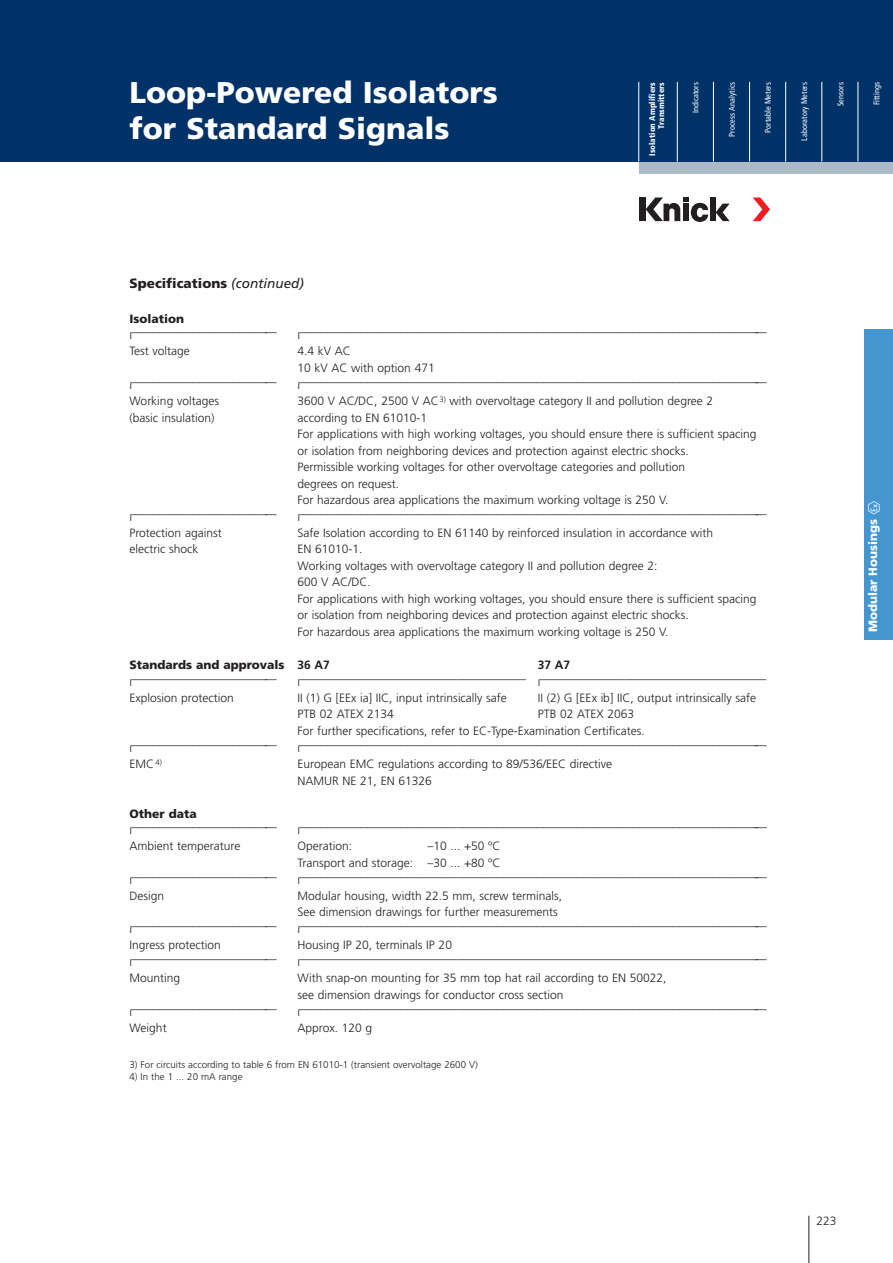
<style>
.page{position:relative;width:893px;height:1263px;background:#fff}
.page>*{position:absolute;margin:0;border:0;box-sizing:border-box;transform-origin:0 0}
.t1{font:900 30px/36px "Frutiger";color:#fff}
.t2{font:900 13.5px "Frutiger";color:#231f20}
.t3{font:300 12px/16.5px "Frutiger";color:#231f20}
.t4{font:900 12px "Frutiger";color:#231f20}
.t5{font:900 12px "Frutiger";color:#fff}
.t6{font:700 12px "Frutiger";color:#231f20}
.t7{font:300 9.75px "Frutiger";color:#231f20}
.t8{font:condensed 8.25px "Frutiger LT";letter-spacing:.01em;color:#fff}
.t9{font:900 condensed 8.25px/9px "Frutiger LT";letter-spacing:.01em;color:#fff;text-align:right}
.s1{font-weight:400;font-style:italic}
.s2{font-weight:900}
.s3{font-weight:700}
.s4{font-family:"Frutiger Special";font-weight:400;font-size:16.5px}
</style>
<div class="page">
<div style="left:864px;top:329px;width:28px;height:156px;background:#4496d1"></div>
<div style="left:864px;top:480px;width:28px;height:160px;background:#4496d1"></div>
<div style="left:638px;top:149px;width:254px;height:25px;background:#acbac8"></div>
<div style="left:0;top:0;width:892px;height:162px;background:#003268"></div>
<hr style="left:808px;top:1216px;width:1px;height:47px;background:#231f20">
<div style="left:639px;top:197px;width:6px;height:24px;background:#231f20"></div>
<div style="left:709px;top:197px;width:6px;height:24px;background:#231f20"></div>
<svg style="left:715px;top:204px;width:14px;height:17px"></svg>
<svg style="left:752px;top:197px;width:18px;height:24px"></svg>
<svg style="left:645px;top:197px;width:63px;height:25px"></svg>
<hr style="left:677px;top:82px;width:1px;height:80px;background:#fff">
<hr style="left:713px;top:82px;width:1px;height:80px;background:#fff">
<hr style="left:749px;top:82px;width:1px;height:80px;background:#fff">
<hr style="left:785px;top:82px;width:1px;height:80px;background:#fff">
<hr style="left:821px;top:82px;width:1px;height:80px;background:#fff">
<hr style="left:857px;top:82px;width:1px;height:80px;background:#fff">
<hr style="left:638px;top:82px;width:1px;height:80px;background:#fff">
<h1 class="t1" style="left:129px;top:77px;width:370px">Loop-Powered Isolators for Standard Signals</h1>
<p class="t9" style="left:648px;top:156px;width:75px;rotate:-90deg">Isolation Amplifiers<br>Transmitters</p>
<p class="t8" style="left:692px;top:113px;width:33px;rotate:-90deg">Indicators</p>
<p class="t8" style="left:728px;top:137px;width:56px;rotate:-90deg">Process Analytics</p>
<p class="t8" style="left:765px;top:133px;width:52px;rotate:-90deg">Portable Meters</p>
<p class="t8" style="left:801px;top:141px;width:60px;rotate:-90deg">Laboratory Meters</p>
<p class="t8" style="left:837px;top:106px;width:26px;rotate:-90deg">Sensors</p>
<p class="t8" style="left:873px;top:105px;width:25px;rotate:-90deg">Fittings</p>
<p class="t2" style="left:129px;top:278px;width:176px">Specifications <span class="s1">(continued)</span></p>
<p class="t3" style="left:129px;top:312px;width:149px;line-height:13.8px"><span class="s2">Isolation </span><sub>l</sub>––––––––––––––––––––––––––</p>
<p class="t3" style="left:297px;top:324px;width:470px"><sub>l</sub>–––––––––––––––––––––––––––––––––––––––––––––––––––––––––––––––––––––––––––––––––––</p>
<p class="t3" style="left:129px;top:343px;width:62px">Test voltage</p>
<p class="t3" style="left:297px;top:343px;width:139px">4.4 kV AC<br>10 kV AC with option 471</p>
<p class="t3" style="left:129px;top:374px;width:149px"><sub>l</sub>––––––––––––––––––––––––––</p>
<p class="t3" style="left:297px;top:374px;width:470px"><sub>l</sub>–––––––––––––––––––––––––––––––––––––––––––––––––––––––––––––––––––––––––––––––––––</p>
<p class="t3" style="left:129px;top:393px;width:91px">Working voltages</p>
<p class="t3" style="left:297px;top:393px;width:417px">3600 V AC/DC, 2500 V AC<sup>3)</sup> with overvoltage category II and pollution degree 2</p>
<p class="t3" style="left:129px;top:409px;width:86px">(basic insulation)</p>
<p class="t3" style="left:297px;top:409px;width:460px">according to EN 61010-1<br>For applications with high working voltages, you should ensure there is sufficient spacing or isolation from neighboring devices and protection against electric shocks.<br>Permissible working voltages for other overvoltage categories and pollution<br>degrees on request.<br>For hazardous area applications the maximum working voltage is 250 V.</p>
<p class="t3" style="left:129px;top:506px;width:149px"><sub>l</sub>––––––––––––––––––––––––––</p>
<p class="t3" style="left:297px;top:506px;width:470px"><sub>l</sub>–––––––––––––––––––––––––––––––––––––––––––––––––––––––––––––––––––––––––––––––––––</p>
<p class="t3" style="left:129px;top:525px;width:94px">Protection against</p>
<p class="t3" style="left:297px;top:525px;width:417px">Safe Isolation according to EN 61140 by reinforced insulation in accordance with</p>
<p class="t3" style="left:129px;top:541px;width:70px">electric shock</p>
<p class="t3" style="left:297px;top:541px;width:460px">EN 61010-1.<br>Working voltages with overvoltage category II and pollution degree 2:<br>600 V AC/DC.<br>For applications with high working voltages, you should ensure there is sufficient spacing or isolation from neighboring devices and protection against electric shocks.<br>For hazardous area applications the maximum working voltage is 250 V.</p>
<p class="t4" style="left:129px;top:660px;width:202px">Standards and approvals <span class="s3">36 A7</span></p>
<p class="t6" style="left:538px;top:660px;width:34px">37 A7</p>
<p class="t3" style="left:129px;top:671px;width:149px"><sub>l</sub>––––––––––––––––––––––––––</p>
<p class="t3" style="left:297px;top:671px;width:470px"><sub>l</sub>–––––––––––––––––––––––––––––––––––––––– <sub>l</sub>––––––––––––––––––––––––––––––––––––––––</p>
<p class="t3" style="left:129px;top:690px;width:106px">Explosion protection</p>
<p class="t3" style="left:297px;top:690px;width:211px">II (1) G [EEx ia] IIC, input intrinsically safe</p>
<p class="t3" style="left:538px;top:690px;width:219px">II (2) G [EEx ib] IIC, output intrinsically safe</p>
<p class="t3" style="left:297px;top:706px;width:98px">PTB 02 ATEX 2134</p>
<p class="t3" style="left:297px;top:706px;width:349px;text-indent:240px">PTB 02 ATEX 2063<br>For further specifications, refer to EC-Type-Examination Certificates.</p>
<p class="t3" style="left:129px;top:737px;width:149px"><sub>l</sub>––––––––––––––––––––––––––</p>
<p class="t3" style="left:297px;top:737px;width:470px"><sub>l</sub>–––––––––––––––––––––––––––––––––––––––––––––––––––––––––––––––––––––––––––––––––––</p>
<p class="t3" style="left:129px;top:756px;width:34px">EMC <sup>4)</sup></p>
<p class="t3" style="left:297px;top:756px;width:316px">European EMC regulations according to 89/536/EEC directive<br>NAMUR NE 21, EN 61326</p>
<p class="t3" style="left:129px;top:807px;width:149px;line-height:13.8px"><span class="s2">Other data </span><sub>l</sub>––––––––––––––––––––––––––</p>
<p class="t3" style="left:297px;top:819px;width:470px"><sub>l</sub>–––––––––––––––––––––––––––––––––––––––––––––––––––––––––––––––––––––––––––––––––––</p>
<p class="t3" style="left:129px;top:838px;width:112px">Ambient temperature</p>
<p class="t3" style="left:297px;top:838px;width:56px">Operation:</p>
<p class="t3" style="left:297px;top:838px;width:204px;text-align:right">–10 ... +50 ºC<br>Transport and storage: –30 ... +80 ºC</p>
<p class="t3" style="left:129px;top:869px;width:149px"><sub>l</sub>––––––––––––––––––––––––––</p>
<p class="t3" style="left:297px;top:869px;width:470px"><sub>l</sub>–––––––––––––––––––––––––––––––––––––––––––––––––––––––––––––––––––––––––––––––––––</p>
<p class="t3" style="left:129px;top:888px;width:36px">Design</p>
<p class="t3" style="left:297px;top:888px;width:266px">Modular housing, width 22.5 mm, screw terminals,<br>See dimension drawings for further measurements</p>
<p class="t3" style="left:129px;top:918px;width:149px"><sub>l</sub>––––––––––––––––––––––––––</p>
<p class="t3" style="left:297px;top:918px;width:470px"><sub>l</sub>–––––––––––––––––––––––––––––––––––––––––––––––––––––––––––––––––––––––––––––––––––</p>
<p class="t3" style="left:129px;top:937px;width:93px">Ingress protection</p>
<p class="t3" style="left:297px;top:937px;width:156px">Housing IP 20, terminals IP 20</p>
<p class="t3" style="left:129px;top:951px;width:149px"><sub>l</sub>––––––––––––––––––––––––––</p>
<p class="t3" style="left:297px;top:951px;width:470px"><sub>l</sub>–––––––––––––––––––––––––––––––––––––––––––––––––––––––––––––––––––––––––––––––––––</p>
<p class="t3" style="left:129px;top:970px;width:52px">Mounting</p>
<p class="t3" style="left:297px;top:970px;width:370px">With snap-on mounting for 35 mm top hat rail according to EN 50022, see dimension drawings for conductor cross section</p>
<p class="t3" style="left:129px;top:1001px;width:149px"><sub>l</sub>––––––––––––––––––––––––––</p>
<p class="t3" style="left:297px;top:1001px;width:470px"><sub>l</sub>–––––––––––––––––––––––––––––––––––––––––––––––––––––––––––––––––––––––––––––––––––</p>
<p class="t3" style="left:129px;top:1020px;width:39px">Weight</p>
<p class="t3" style="left:297px;top:1020px;width:76px">Approx. 120 g</p>
<p class="t7" style="left:129px;top:1059px;width:350px">3) For circuits according to table 6 from EN 61010-1 (transient overvoltage 2600 V)</p>
<p class="t7" style="left:129px;top:1071px;width:114px">4) In the 1 ... 20 mA range</p>
<p class="t5" style="left:868px;top:632px;width:134px;rotate:-90deg">Modular Housings <span class="s4">…</span></p>
<p class="t3" style="left:816px;top:1213px;width:22px">223</p>
</div>
